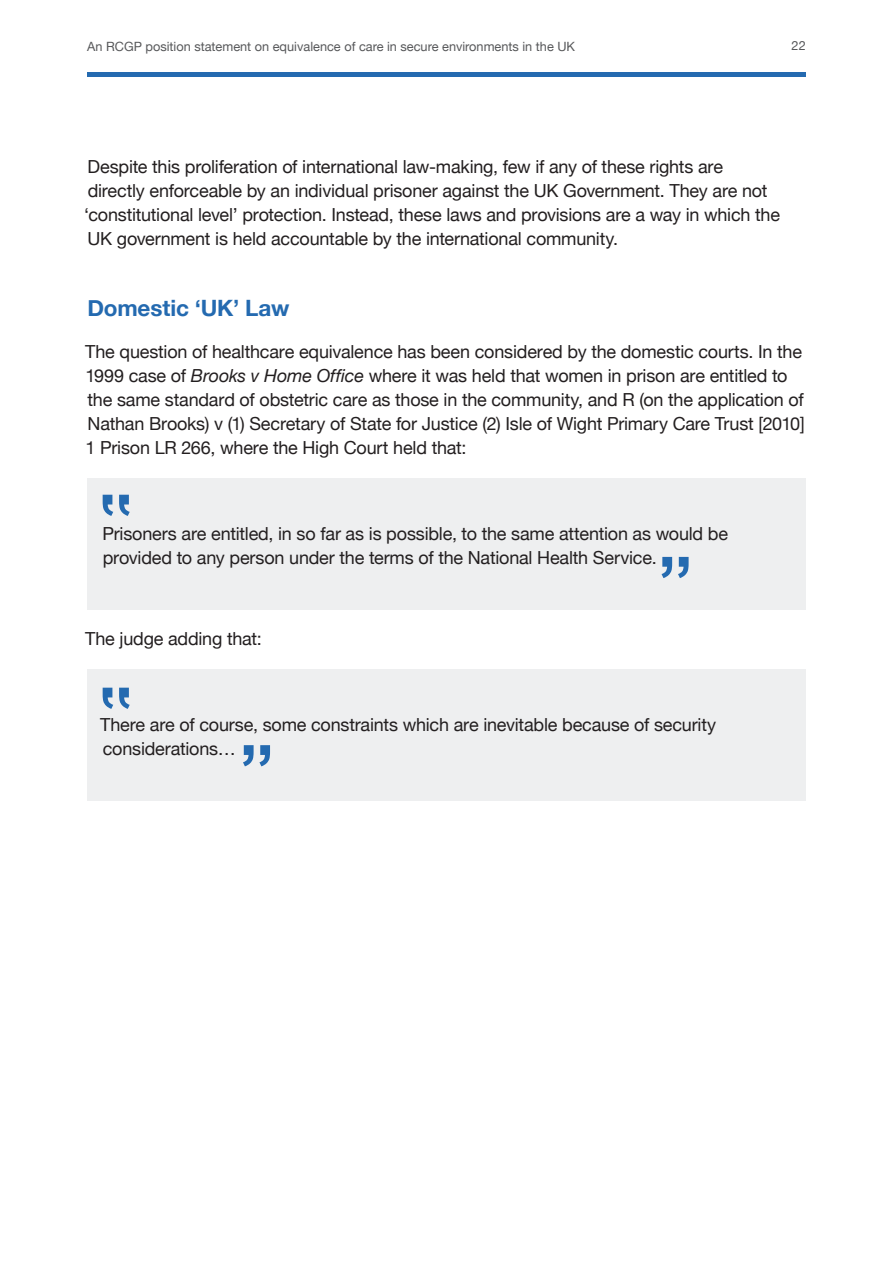
<style>
.page{position:relative;width:893px;height:1263px;background:#fff}
.page>*{position:absolute;margin:0;border:0;box-sizing:border-box;transform-origin:0 0}
.Xhead{font:700 22.5px "Helvetica Neue";letter-spacing:-.01em;color:#246ab0}
.Body_copy{font:18px/24px "Helvetica Neue";letter-spacing:-.01em;color:#231f20}
.t1{font:12.75px "Helvetica Neue";color:#57585a}
.s1{font-style:italic}
</style>
<div class="page">
<hr style="left:87px;top:73px;width:719px;height:4px;background:#246ab0">
<div style="left:87px;top:478px;width:719px;height:131px;background:#eeeff0"></div>
<div style="left:87px;top:669px;width:719px;height:131px;background:#eeeff0"></div>
<svg style="left:661px;top:557px;width:28px;height:21px"></svg>
<svg style="left:103px;top:495px;width:27px;height:21px"></svg>
<svg style="left:103px;top:688px;width:27px;height:21px"></svg>
<svg style="left:243px;top:745px;width:27px;height:21px"></svg>
<p class="t1" style="left:87px;top:37px;width:489px">An RCGP position statement on equivalence of care in secure environments in the UK</p>
<p class="t1" style="left:792px;top:36px;width:16px">22</p>
<p class="Body_copy" style="left:84px;top:156px;width:697px">Despite this proliferation of international law-making, few if any of these rights are directly enforceable by an individual prisoner against the UK Government. They are not ‘constitutional level’ protection. Instead, these laws and provisions are a way in which the UK government is held accountable by the international community.</p>
<p class="Xhead" style="left:87px;top:290px;width:203px">Domestic ‘UK’ Law</p>
<p class="Body_copy" style="left:85px;top:341px;width:721px">The question of healthcare equivalence has been considered by the domestic courts. In the 1999 case of <span class="s1">Brooks v Home Office</span> where it was held that women in prison are entitled to the same standard of obstetric care as those in the community, and R (on the application of Nathan Brooks) v (1) Secretary of State for Justice (2) Isle of Wight Primary Care Trust [2010] 1 Prison LR 266, where the High Court held that:</p>
<p class="Body_copy" style="left:103px;top:523px;width:627px">Prisoners are entitled, in so far as is possible, to the same attention as would be provided to any person under the terms of the National Health Service.</p>
<p class="Body_copy" style="left:85px;top:628px;width:178px">The judge adding that:</p>
<p class="Body_copy" style="left:100px;top:714px;width:617px">There are of course, some constraints which are inevitable because of security considerations…</p>
</div>
